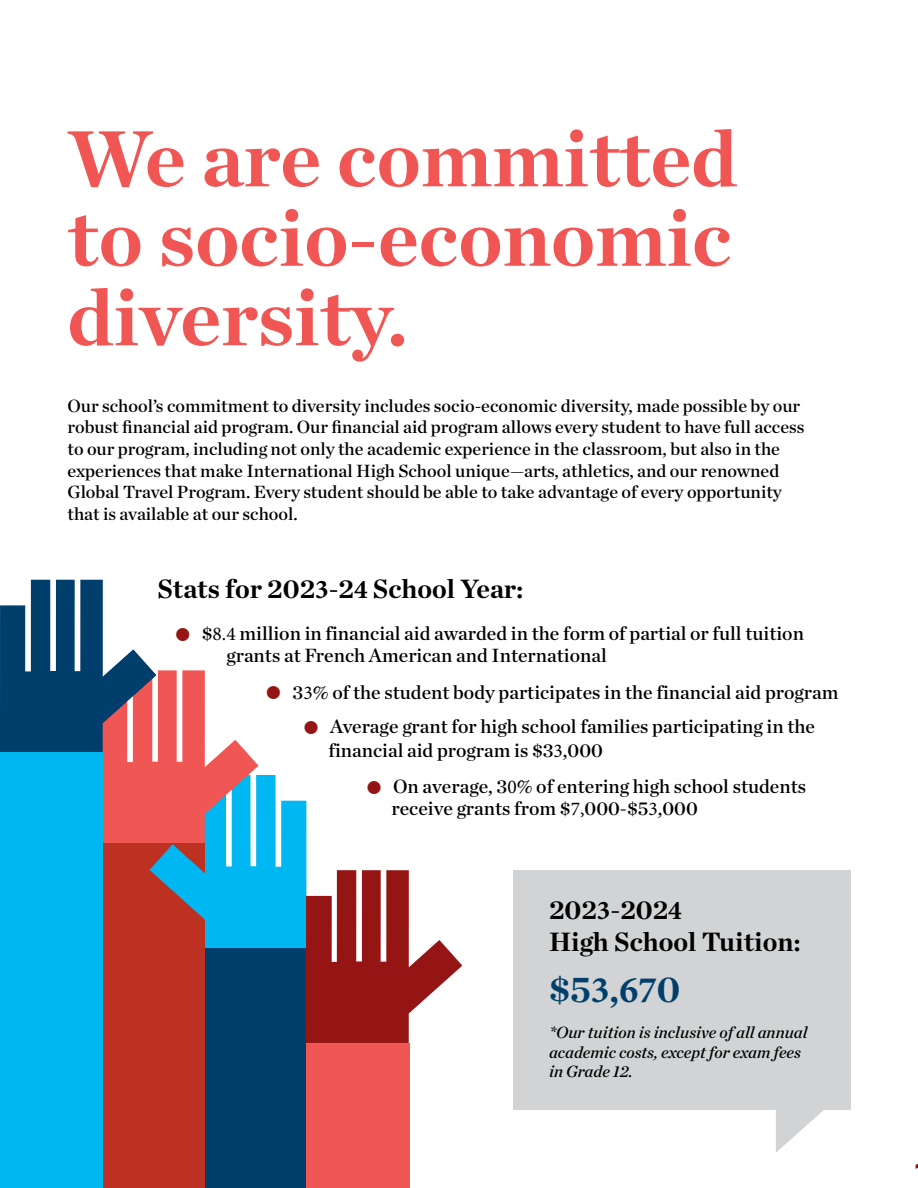
<style>
.page{position:relative;width:918px;height:1188px;background:#fff}
.page>*{position:absolute;margin:0;border:0;box-sizing:border-box;transform-origin:0 0}
.Major_Head_54-Light{font:700 81px/79.5px "Chronicle Deck";color:#f05653;text-align:justify}
.Footnote{font:700 37.5px "Chronicle Deck";color:#003f6b}
.Footnote-2{font:700 27px/32.4px "Chronicle Deck";color:#000}
.Stats_Header{font:700 27px "Chronicle Deck";color:#000}
.Bullet_Text_13{font:19.5px/22.6px "Chronicle Deck Semi";color:#000}
.Intro_Text{font:18px/21.6px "Chronicle Deck Semi";color:#000}
.Footnote-3{font:italic 16.5px/19.4px "Chronicle Deck Semi";color:#000}
.s1{font-family:"Minion Pro"}
</style>
<div class="page">
<div style="left:204px;top:948px;width:102px;height:240px;background:#003f6b"></div>
<div style="left:306px;top:1043px;width:103px;height:145px;background:#f05653"></div>
<div style="left:102px;top:844px;width:103px;height:344px;background:#bc3122"></div>
<div style="left:0;top:753px;width:103px;height:435px;background:#00b7f1"></div>
<div style="left:513px;top:870px;width:337px;height:240px;background:#d1d3d4"></div>
<svg style="left:776px;top:1110px;width:48px;height:43px"></svg>
<svg style="left:0;top:580px;width:462px;height:463px"></svg>
<p class="Major_Head_54-Light" style="left:68px;top:114px;width:671px">We are committed to socio-economic diversity.</p>
<p class="Intro_Text" style="left:68px;top:394px;width:739px">Our school’s commitment to diversity includes socio-economic diversity, made possible by our robust financial aid program. Our financial aid program allows every student to have full access to our program, including not only the academic experience in the classroom, but also in the experiences that make International High School unique—arts, athletics, and our renowned Global Travel Program. Every student should be able to take advantage of every opportunity that is available at our school.</p>
<p class="Stats_Header" style="left:158px;top:567px;width:368px">Stats for 202<span class="s1">3</span>-2<span class="s1">4</span> School Year:</p>
<p class="Bullet_Text_13" style="left:226px;top:621px;width:579px;text-indent:-25px">$<span class="s1">8.4</span> million in financial aid awarded in the form of partial or full tuition grants at French American and International</p>
<p class="Bullet_Text_13" style="left:293px;top:679px;width:547px">3<span class="s1">3</span>% of the student body participates in the financial aid program</p>
<p class="Bullet_Text_13" style="left:328px;top:714px;width:488px;line-height:23.4px">Average grant for high school families participating in the financial aid program is $3<span class="s1">3</span>,000</p>
<p class="Bullet_Text_13" style="left:391px;top:774px;width:416px">On average, 3<span class="s1">0</span>% of entering high school students receive grants from $<span class="s1">7,</span>000-$5<span class="s1">3</span>,000</p>
<p class="Footnote-2" style="left:549px;top:891px;width:254px">202<span class="s1">3</span>-202<span class="s1">4<br></span>High School Tuition:</p>
<p class="Footnote" style="left:549px;top:959px;width:133px">$5<span class="s1">3</span>,<span class="s1">67</span>0</p>
<p class="Footnote-3" style="left:549px;top:1022px;width:260px">*Our tuition is inclusive of all annual academic costs, except for exam fees in Grade 12.</p>
</div>
